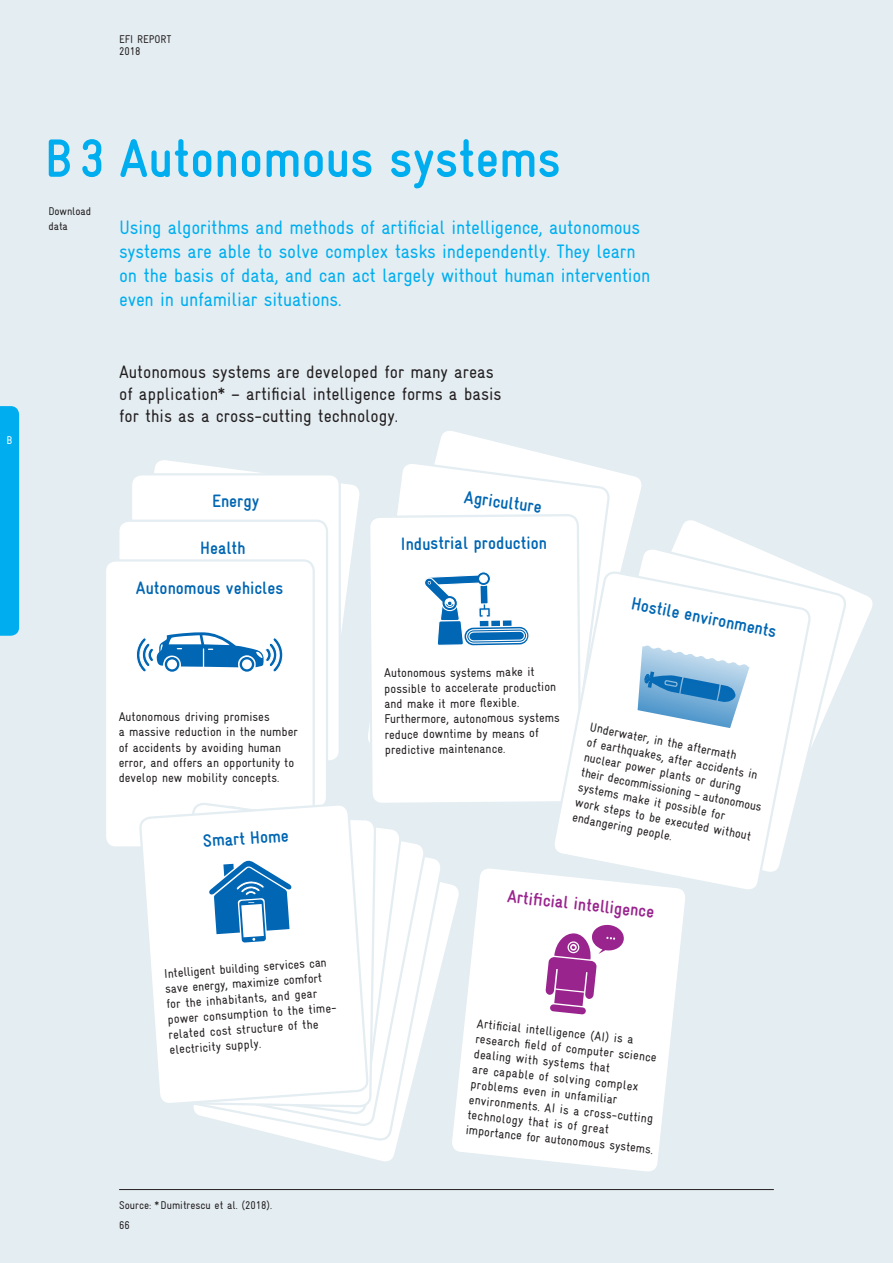
<style>
.page{position:relative;width:893px;height:1263px;background:#e4edf2}
.page>*{position:absolute;margin:0;border:0;box-sizing:border-box;transform-origin:0 0}
.t1{font:700 condensed 54px "Gravur";color:#00aeef}
.t2{font:condensed 19.5px/24px "Gravur";letter-spacing:-.01em;color:#00aeef}
.t3{font:condensed 18px/21.6px "Gravur";color:#231f20}
.t4{font:700 condensed 18px "Gravur";color:#0166b3}
.t5{font:700 condensed 18px "Gravur";color:#99248e}
.t6{font:condensed 12.75px/15.3px "Gravur";color:#231f20}
.t7{font:condensed 11.25px/14.9px "Gravur";color:#231f20}
.t8{font:condensed 11.25px "Gravur";color:#fff}
</style>
<div class="page">
<svg style="left:611px;top:471px;width:31px;height:45px"></svg>
<svg style="left:582px;top:463px;width:29px;height:53px"></svg>
<svg style="left:368px;top:431px;width:214px;height:760px"></svg>
<svg style="left:154px;top:460px;width:205px;height:172px"></svg>
<div style="left:131px;top:474px;width:209px;height:287px;background:#fff;border-radius:11px"></div>
<div style="left:130px;top:473px;width:211px;height:289px;border:2px solid #e4edf2;border-radius:11px"></div>
<div style="left:118px;top:521px;width:209px;height:287px;background:#fff;border-radius:11px"></div>
<div style="left:117px;top:520px;width:211px;height:289px;border:2px solid #e4edf2;border-radius:11px"></div>
<div style="left:105px;top:560px;width:209px;height:287px;background:#fff;border-radius:11px"></div>
<div style="left:104px;top:559px;width:211px;height:290px;border:2px solid #e4edf2;border-radius:11px"></div>
<svg style="left:377px;top:835px;width:85px;height:330px"></svg>
<svg style="left:377px;top:819px;width:67px;height:323px"></svg>
<svg style="left:377px;top:804px;width:50px;height:323px"></svg>
<svg style="left:368px;top:801px;width:35px;height:314px"></svg>
<svg style="left:159px;top:814px;width:218px;height:377px"></svg>
<svg style="left:140px;top:750px;width:228px;height:409px"></svg>
<svg style="left:571px;top:516px;width:302px;height:148px"></svg>
<svg style="left:575px;top:546px;width:272px;height:199px"></svg>
<svg style="left:551px;top:570px;width:261px;height:319px;background:#fcfdfd"></svg>
<hr style="left:119px;top:1189px;width:654px;height:1px;background:#231f20">
<svg style="left:448px;top:865px;width:241px;height:319px"></svg>
<svg style="left:638px;top:644px;width:111px;height:84px;background:#9ac3e1"></svg>
<svg style="left:545px;top:924px;width:79px;height:90px;background:#ce96c8"></svg>
<svg style="left:423px;top:571px;width:105px;height:75px;background:#b3d1e8"></svg>
<div style="left:480px;top:621px;width:8px;height:5px;background:#0166b3"></div>
<div style="left:491px;top:621px;width:9px;height:5px;background:#0166b3"></div>
<div style="left:503px;top:620px;width:9px;height:6px;background:#0166b3"></div>
<svg style="left:203px;top:858px;width:93px;height:85px;background:#87b6db"></svg>
<svg style="left:136px;top:632px;width:147px;height:40px"></svg>
<svg style="left:165px;top:657px;width:14px;height:15px"></svg>
<div style="left:167px;top:659px;width:10px;height:10px;background:#fff;border-radius:50%"></div>
<svg style="left:240px;top:657px;width:14px;height:15px"></svg>
<div style="left:242px;top:659px;width:10px;height:10px;background:#fff;border-radius:50%"></div>
<div style="left:0;top:406px;width:19px;height:230px;background:#00aeef"></div>
<p class="t8" style="left:6px;top:434px;width:7px">B</p>
<p class="t7" style="left:119px;top:33px;width:54px;line-height:12px">EFI REPORT<br>2018</p>
<h1 class="t1" style="left:45px;top:128px;width:518px">B3 Autonomous systems</h1>
<p class="t7" style="left:48px;top:203px;width:44px">Download data</p>
<p class="t2" style="left:119px;top:215px;width:533px">Using algorithms and methods of artificial intelligence, autonomous systems are able to solve complex tasks independently. They learn on the basis of data, and can act largely without human intervention even in unfamiliar situations.</p>
<h3 class="t3" style="left:119px;top:361px;width:384px">Autonomous systems are developed for many areas of application* – artificial intelligence forms a basis for this as a cross-cutting technology.</h3>
<h3 class="t4" style="left:212px;top:491px;width:49px">Energy</h3>
<h3 class="t4" style="left:200px;top:538px;width:47px">Health</h3>
<h3 class="t4" style="left:136px;top:577px;width:149px">Autonomous vehicles</h3>
<p class="t6" style="left:119px;top:709px;width:181px">Autonomous driving promises<br>a massive reduction in the number of accidents by avoiding human error, and offers an opportunity to develop new mobility concepts.</p>
<h3 class="t4" style="left:202px;top:831px;width:87px;rotate:-4deg">Smart Home</h3>
<p class="t6" style="left:164px;top:966px;width:172px;rotate:-4deg">Intelligent building services can save energy, maximize comfort for the inhabitants, and gear power consumption to the time&shy;related cost structure of the electricity supply.</p>
<p class="t7" style="left:119px;top:1197px;width:155px">Source: *Dumitrescu et al. (2018).</p>
<p class="t7" style="left:119px;top:1218px;width:12px">66</p>
<h3 class="t4" style="left:465px;top:487px;width:79px;rotate:7deg">Agriculture</h3>
<h3 class="t4" style="left:401px;top:533px;width:148px">Industrial production</h3>
<p class="t6" style="left:383px;top:666px;width:177px;rotate:-1deg">Autonomous systems make it possible to accelerate production and make it more fl exible.<br>Furthermore, autonomous systems reduce downtime by means of predictive maintenance.</p>
<h3 class="t4" style="left:633px;top:593px;width:149px;rotate:11deg">Hostile environments</h3>
<p class="t6" style="left:591px;top:719px;width:185px;rotate:11deg">Underwater, in the aftermath<br>of earthquakes, after accidents in nuclear power plants or during their decommissioning – autonomous systems make it possible for<br>work steps to be executed without endangering people.</p>
<h3 class="t5" style="left:508px;top:886px;width:149px;rotate:6deg">Artifi cial intelligence</h3>
<p class="t6" style="left:478px;top:1016px;width:190px;rotate:6deg">Artifi cial intelligence (AI) is a research fi eld of computer science dealing with systems that<br>are capable of solving complex problems even in unfamiliar environments. AI is a cross-cutting technology that is of great importance for autonomous systems.</p>
</div>
